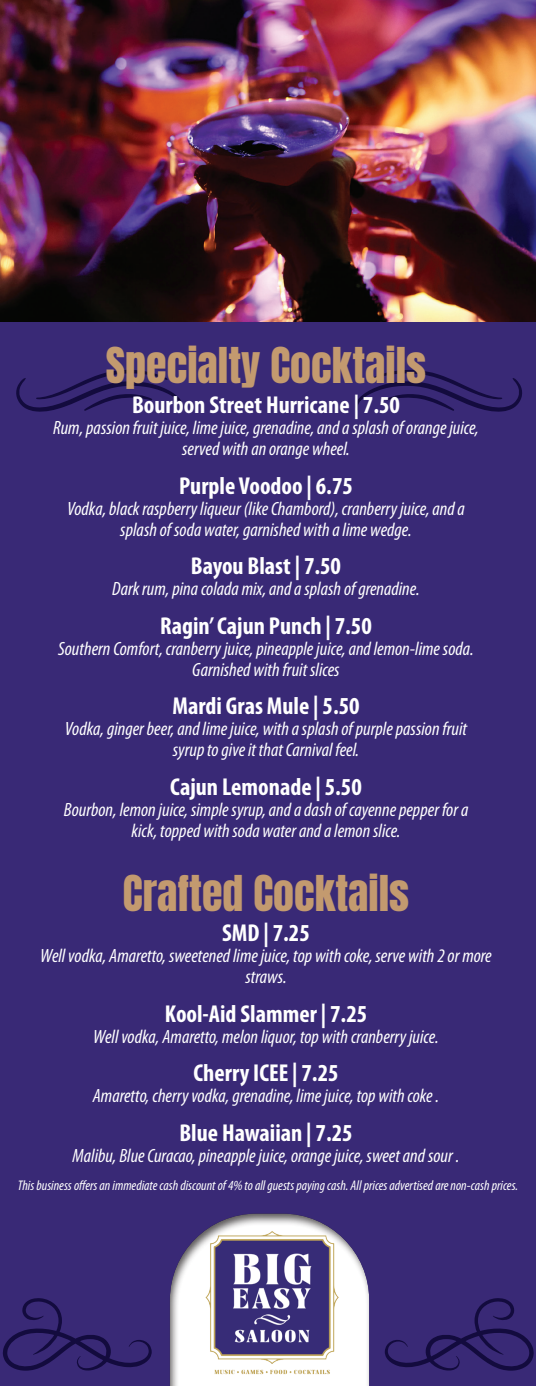
<style>
.page{position:relative;width:536px;height:1386px;background:#fff}
.page>*{position:absolute;margin:0;border:0;box-sizing:border-box;transform-origin:0 0}
.t1{font:42px "Anton";color:#c39a6f}
.t2{font:700 condensed 24.5px "Myriad Pro";color:#fff}
.t3{font:italic condensed 19.25px/21px "Myriad Pro";color:#fff;text-align:center}
.t4{font:italic condensed 14px "Myriad Pro";color:#fff}
</style>
<div class="page">
<img style="left:0;top:0;width:536px;height:323px">
<div style="left:0;top:323px;width:536px;height:1063px;background:#392976"></div>
<svg style="left:384px;top:1298px;width:149px;height:73px"></svg>
<svg style="left:3px;top:1298px;width:149px;height:73px"></svg>
<svg style="left:355px;top:370px;width:167px;height:42px"></svg>
<svg style="left:16px;top:370px;width:167px;height:42px"></svg>
<div style="left:168px;top:1211px;width:201px;height:175px;background:#231f20;opacity:.75"></div>
<img style="left:179px;top:1225px;width:178px;height:161px">
<h1 class="t1" style="left:106px;top:344px;width:322px">Specialty Cocktails</h1>
<p class="t2" style="left:132px;top:390px;width:269px">Bourbon Street Hurricane | 7.50</p>
<p class="t3" style="left:53px;top:417px;width:427px">Rum, passion fruit juice, lime juice, grenadine, and a splash of orange juice, served with an orange wheel.</p>
<p class="t2" style="left:179px;top:470px;width:175px">Purple Voodoo | 6.75</p>
<p class="t3" style="left:67px;top:498px;width:399px">Vodka, black raspberry liqueur (like Chambord), cranberry juice, and a splash of soda water, garnished with a lime wedge.</p>
<p class="t2" style="left:191px;top:551px;width:151px">Bayou Blast | 7.50</p>
<p class="t3" style="left:112px;top:578px;width:309px">Dark rum, pina colada mix, and a splash of grenadine.</p>
<p class="t2" style="left:160px;top:610px;width:213px">Ragin’ Cajun Punch | 7.50</p>
<p class="t3" style="left:58px;top:638px;width:417px">Southern Comfort, cranberry juice, pineapple juice, and lemon-lime soda.<br>Garnished with fruit slices</p>
<p class="t2" style="left:172px;top:691px;width:189px">Mardi Gras Mule | 5.50</p>
<p class="t3" style="left:65px;top:718px;width:403px">Vodka, ginger beer, and lime juice, with a splash of purple passion fruit syrup to give it that Carnival feel.</p>
<p class="t2" style="left:170px;top:771px;width:193px">Cajun Lemonade | 5.50</p>
<p class="t3" style="left:64px;top:799px;width:406px">Bourbon, lemon juice, simple syrup, and a dash of cayenne pepper for a kick, topped with soda water and a lemon slice.</p>
<h1 class="t1" style="left:123px;top:872px;width:288px">Crafted Cocktails</h1>
<p class="t2" style="left:222px;top:918px;width:89px">SMD | 7.25</p>
<p class="t3" style="left:40px;top:945px;width:453px">Well vodka, Amaretto, sweetened lime juice, top with coke, serve with 2 or more straws.</p>
<p class="t2" style="left:165px;top:998px;width:204px">Kool-Aid Slammer | 7.25</p>
<p class="t3" style="left:93px;top:1026px;width:347px">Well vodka, Amaretto, melon liquor, top with cranberry juice.</p>
<p class="t2" style="left:193px;top:1058px;width:146px">Cherry ICEE | 7.25</p>
<p class="t3" style="left:93px;top:1085px;width:348px">Amaretto, cherry vodka, grenadine, lime juice, top with coke .</p>
<p class="t2" style="left:179px;top:1117px;width:175px">Blue Hawaiian | 7.25</p>
<p class="t3" style="left:73px;top:1145px;width:388px">Malibu, Blue Curacao, pineapple juice, orange juice, sweet and sour .</p>
<p class="t4" style="left:18px;top:1177px;width:501px">This business offers an immediate cash discount of 4% to all guests paying cash. All prices advertised are non-cash prices.</p>
</div>
